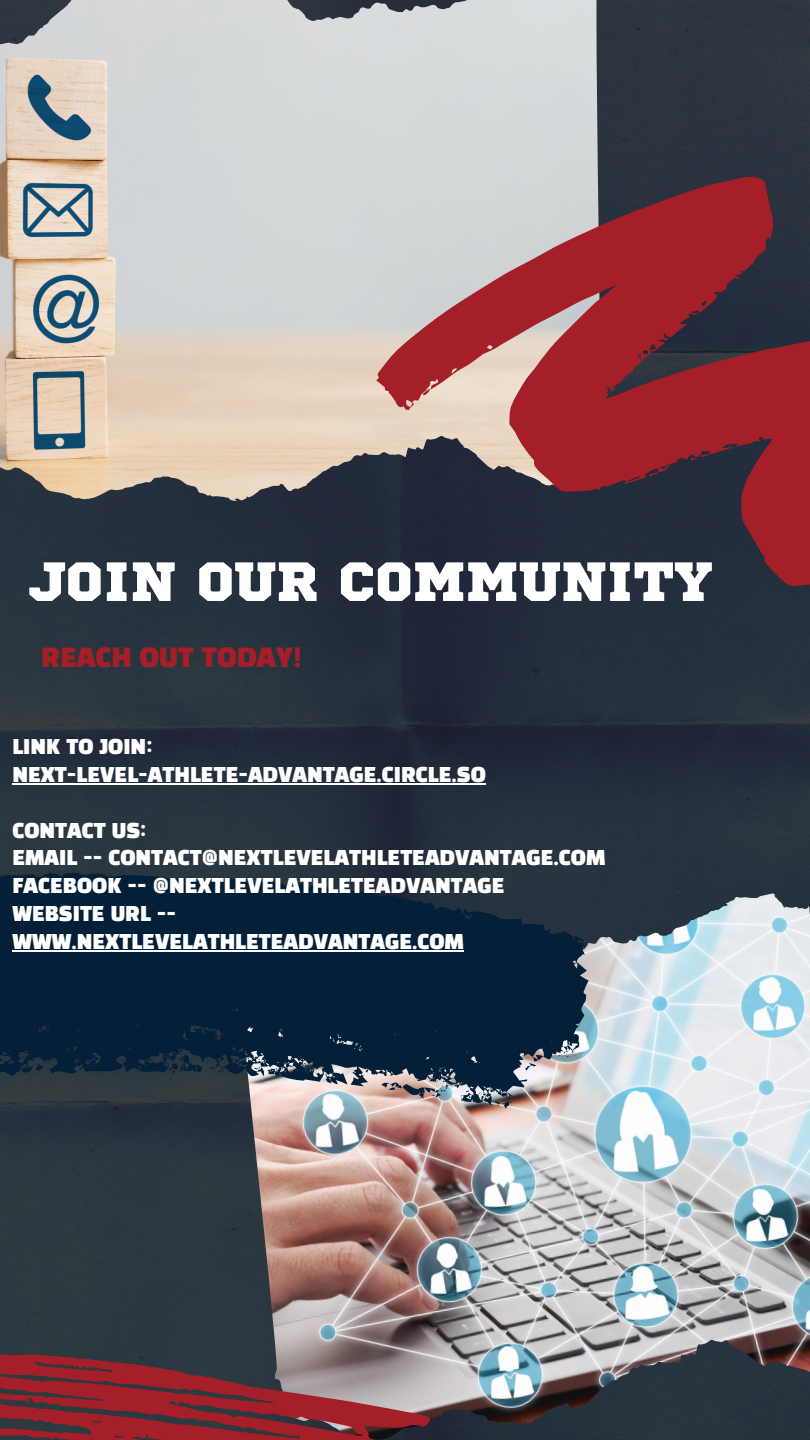
<style>
.page{position:relative;width:810px;height:1440px;background:#fff}
.page>*{position:absolute;margin:0;border:0;box-sizing:border-box;transform-origin:0 0}
.t1{font:55.1px "Sports World";color:#fff}
.t2{font:26px "Black Han Sans";color:#a41f27}
.t3{font:20px/27.8px "Black Han Sans";color:#fff}
</style>
<div class="page">
<img style="left:0;top:0;width:810px;height:1440px">
<img style="left:125px;top:0;width:476px;height:441px">
<img style="left:361px;top:893px;width:449px;height:434px">
<svg style="left:495px;top:1106px;width:17px;height:2px"></svg>
<svg style="left:0;top:874px;width:589px;height:232px;background:#1a3145"></svg>
<svg style="left:567px;top:1045px;width:11px;height:12px"></svg>
<svg style="left:78px;top:1064px;width:4px;height:6px"></svg>
<svg style="left:325px;top:1072px;width:5px;height:10px"></svg>
<svg style="left:583px;top:942px;width:5px;height:5px"></svg>
<svg style="left:217px;top:1032px;width:3px;height:6px"></svg>
<svg style="left:303px;top:1063px;width:6px;height:4px"></svg>
<svg style="left:376px;top:1072px;width:79px;height:27px;background:#978e8f"></svg>
<svg style="left:22px;top:1053px;width:7px;height:11px"></svg>
<svg style="left:484px;top:1091px;width:5px;height:7px"></svg>
<svg style="left:233px;top:1058px;width:4px;height:5px"></svg>
<svg style="left:280px;top:1068px;width:7px;height:3px"></svg>
<svg style="left:171px;top:1054px;width:37px;height:20px"></svg>
<svg style="left:376px;top:177px;width:434px;height:408px;background:#804b53"></svg>
<svg style="left:423px;top:389px;width:7px;height:6px"></svg>
<svg style="left:647px;top:348px;width:5px;height:7px"></svg>
<svg style="left:609px;top:387px;width:6px;height:5px"></svg>
<svg style="left:649px;top:472px;width:9px;height:5px"></svg>
<svg style="left:691px;top:454px;width:16px;height:7px"></svg>
<svg style="left:0;top:1332px;width:433px;height:108px;background:#784349"></svg>
<hr style="left:12px;top:784px;width:474px;height:1px;background:#fff">
<hr style="left:12px;top:950px;width:452px;height:2px;background:#fff">
<p class="t1" style="left:27px;top:557px;width:687px">JOIN OUR COMMUNITY</p>
<p class="t2" style="left:41px;top:647px;width:262px">REACH OUT TODAY!</p>
<p class="t3" style="left:12px;top:735px;width:142px">LINK TO JOIN:</p>
<p class="t3" style="left:12px;top:762px;width:475px">NEXT-LEVEL-ATHLETE-ADVANTAGE.CIRCLE.SO</p>
<p class="t3" style="left:12px;top:818px;width:135px">CONTACT US:</p>
<p class="t3" style="left:12px;top:846px;width:595px">EMAIL -- CONTACT@NEXTLEVELATHLETEADVANTAGE.COM</p>
<p class="t3" style="left:12px;top:873px;width:494px">FACEBOOK -- @NEXTLEVELATHLETEADVANTAGE</p>
<p class="t3" style="left:12px;top:901px;width:453px">WEBSITE URL --<br>WWW.NEXTLEVELATHLETEADVANTAGE.COM</p>
</div>
